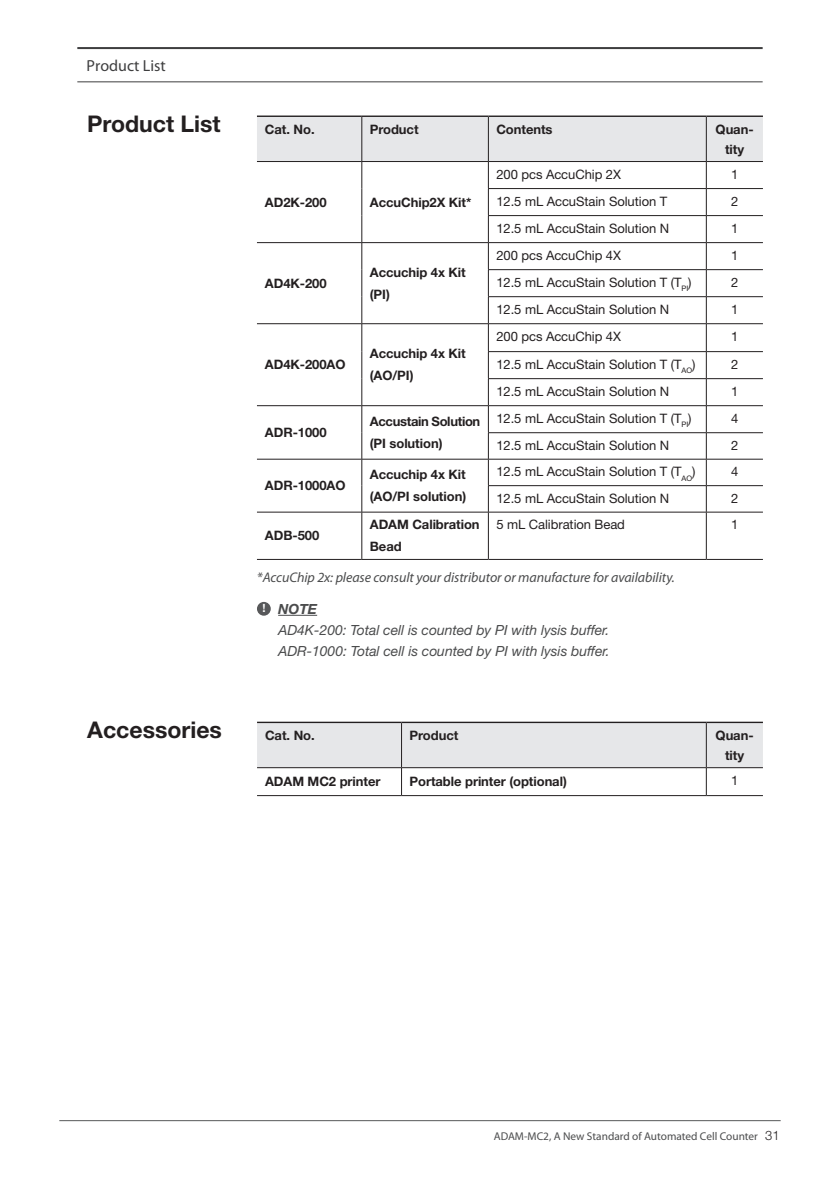
<style>
.page{position:relative;width:840px;height:1191px;background:#fff}
.page>*{position:absolute;margin:0;border:0;box-sizing:border-box;transform-origin:0 0}
.t1{font:700 23px "Helvetica Neue LT Pro";color:#231f20}
.t2{font:16px "Myriad Pro";color:#3e3e3f}
.t3{font:italic 14px "Helvetica Neue LT Pro";letter-spacing:-.005em;color:#4b4c4d}
.t4{font:italic 14px "Myriad Pro";letter-spacing:-.005em;color:#4b4c4d}
.t5{font:italic 700 14px "Helvetica Neue LT Pro";color:#4b4c4d}
.t6{font:13px "Helvetica Neue LT Pro";letter-spacing:-.005em;color:#231f20}
.t7{font:700 13px/22px "Helvetica Neue LT Pro";letter-spacing:-.005em;color:#231f20}
.t8{font:700 13px "Helvetica Neue LT Pro";letter-spacing:-.025em;color:#231f20}
.t9{font:11.4px "Myriad Pro";color:#4b4c4d}
.t10{font:700 11.4px "Helvetica Neue LT Pro";color:#fff}
.s1{font-family:"Helvetica Neue LT Pro";font-weight:300;font-size:13px;color:#231f20}
</style>
<div class="page">
<hr style="left:59px;top:1120px;width:721px;height:1px;background:#57585a">
<hr style="left:77px;top:47px;width:685px;height:2px;background:#3e3e3f">
<hr style="left:77px;top:81px;width:685px;height:1px;background:#3e3e3f">
<hr style="left:257px;top:559px;width:104px;height:1px;background:#231f20">
<hr style="left:361px;top:559px;width:127px;height:1px;background:#231f20">
<hr style="left:488px;top:559px;width:218px;height:1px;background:#231f20">
<hr style="left:706px;top:559px;width:56px;height:1px;background:#231f20">
<hr style="left:361px;top:512px;width:1px;height:47px;background:#231f20">
<hr style="left:488px;top:512px;width:1px;height:47px;background:#231f20">
<svg style="left:257px;top:117px;width:505px;height:395px"></svg>
<hr style="left:705px;top:512px;width:1px;height:47px;background:#231f20">
<hr style="left:257px;top:115px;width:104px;height:2px;background:#231f20">
<hr style="left:361px;top:115px;width:127px;height:2px;background:#231f20">
<hr style="left:488px;top:115px;width:218px;height:2px;background:#231f20">
<hr style="left:706px;top:115px;width:56px;height:2px;background:#231f20">
<hr style="left:257px;top:459px;width:104px;height:1px;background:#231f20">
<hr style="left:361px;top:459px;width:127px;height:1px;background:#231f20">
<hr style="left:488px;top:459px;width:218px;height:1px;background:#231f20">
<hr style="left:706px;top:459px;width:56px;height:1px;background:#231f20">
<hr style="left:488px;top:485px;width:218px;height:1px;background:#231f20">
<hr style="left:706px;top:485px;width:56px;height:1px;background:#231f20">
<hr style="left:257px;top:512px;width:104px;height:1px;background:#231f20">
<hr style="left:361px;top:512px;width:127px;height:1px;background:#231f20">
<hr style="left:488px;top:512px;width:218px;height:1px;background:#231f20">
<hr style="left:706px;top:512px;width:56px;height:1px;background:#231f20">
<hr style="left:278px;top:615px;width:39px;height:1px;background:#4b4c4d">
<div style="left:257px;top:602px;width:13px;height:13px;background:#57585a;border-radius:50%"></div>
<hr style="left:706px;top:795px;width:56px;height:1px;background:#231f20">
<hr style="left:257px;top:721px;width:144px;height:2px;background:#231f20">
<hr style="left:401px;top:721px;width:305px;height:2px;background:#231f20">
<hr style="left:706px;top:721px;width:56px;height:2px;background:#231f20">
<svg style="left:257px;top:722px;width:505px;height:73px"></svg>
<hr style="left:257px;top:795px;width:144px;height:1px;background:#231f20">
<hr style="left:401px;top:795px;width:305px;height:1px;background:#231f20">
<p class="t2" style="left:87px;top:57px;width:81px">Product L st</p>
<p class="t2" style="left:87px;top:57px;width:85px">Introduction</p>
<p class="t1" style="left:87px;top:110px;width:135px">Product List</p>
<p class="t7" style="left:265px;top:118px;width:51px">Cat. No.</p>
<p class="t7" style="left:369px;top:118px;width:50px">Product</p>
<p class="t7" style="left:496px;top:118px;width:58px">Contents</p>
<p class="t7" style="left:715px;top:119px;width:40px;line-height:20px;text-align:center">Quan&shy;tity</p>
<p class="t7" style="left:265px;top:191px;width:63px">AD2K-200</p>
<p class="t7" style="left:369px;top:191px;width:103px">AccuChip2X Kit*</p>
<p class="t7" style="left:265px;top:272px;width:63px">AD4K-200</p>
<p class="t7" style="left:369px;top:261px;width:97px">Accuchip 4x Kit (PI)</p>
<p class="t7" style="left:265px;top:353px;width:82px">AD4K-200AO</p>
<p class="t7" style="left:369px;top:342px;width:97px">Accuchip 4x Kit (AO/PI)</p>
<p class="t7" style="left:265px;top:421px;width:63px">ADR-1000</p>
<p class="t7" style="left:265px;top:474px;width:82px">ADR-1000AO</p>
<p class="t8" style="left:369px;top:413px;width:112px">Accustain Solution</p>
<p class="t7" style="left:369px;top:432px;width:74px">(PI solution)</p>
<p class="t7" style="left:369px;top:463px;width:97px">Accuchip 4x Kit</p>
<p class="t7" style="left:369px;top:485px;width:98px">(AO/PI solution)</p>
<p class="t6" style="left:496px;top:166px;width:126px">200 pcs AccuChip 2X</p>
<p class="t6" style="left:730px;top:166px;width:9px">1</p>
<p class="t6" style="left:496px;top:193px;width:172px">12.5 mL AccuStain Solution T</p>
<p class="t6" style="left:730px;top:193px;width:9px">2</p>
<p class="t6" style="left:496px;top:220px;width:174px">12.5 mL AccuStain Solution N</p>
<p class="t6" style="left:730px;top:220px;width:9px">1</p>
<p class="t6" style="left:496px;top:247px;width:126px">200 pcs AccuChip 4X</p>
<p class="t6" style="left:730px;top:247px;width:9px">1</p>
<p class="t6" style="left:496px;top:274px;width:197px">12.5 mL AccuStain Solution T (T<sub>PI</sub>)</p>
<p class="t6" style="left:730px;top:274px;width:9px">2</p>
<p class="t6" style="left:496px;top:301px;width:174px">12.5 mL AccuStain Solution N</p>
<p class="t6" style="left:730px;top:301px;width:9px">1</p>
<p class="t6" style="left:496px;top:328px;width:126px">200 pcs AccuChip 4X</p>
<p class="t6" style="left:730px;top:328px;width:9px">1</p>
<p class="t6" style="left:496px;top:356px;width:200px">12.5 mL AccuStain Solution T (T<sub>AO</sub>)</p>
<p class="t6" style="left:730px;top:356px;width:9px">2</p>
<p class="t6" style="left:496px;top:383px;width:174px">12.5 mL AccuStain Solution N</p>
<p class="t6" style="left:730px;top:383px;width:9px">1</p>
<p class="t6" style="left:496px;top:410px;width:197px">12.5 mL AccuStain Solution T (T<sub>PI</sub>)</p>
<p class="t6" style="left:730px;top:410px;width:9px">4</p>
<p class="t6" style="left:496px;top:437px;width:174px">12.5 mL AccuStain Solution N</p>
<p class="t6" style="left:730px;top:437px;width:9px">2</p>
<p class="t6" style="left:496px;top:464px;width:200px">12.5 mL AccuStain Solution T (T<sub>AO</sub>)</p>
<p class="t6" style="left:730px;top:464px;width:9px">4</p>
<p class="t6" style="left:496px;top:490px;width:174px">12.5 mL AccuStain Solution N</p>
<p class="t6" style="left:730px;top:490px;width:9px">2</p>
<p class="t7" style="left:265px;top:524px;width:56px">ADB-500</p>
<p class="t7" style="left:369px;top:513px;width:111px">ADAM Calibration<br>Bead</p>
<p class="t6" style="left:496px;top:517px;width:130px">5 mL Calibration Bead</p>
<p class="t6" style="left:730px;top:517px;width:9px">1</p>
<p class="t4" style="left:257px;top:570px;width:419px">*AccuChip 2x: please consult your distributor or manufacture for availability.</p>
<p class="t10" style="left:262px;top:601px;width:5px">!</p>
<p class="t5" style="left:278px;top:600px;width:40px">NOTE</p>
<p class="t3" style="left:278px;top:621px;width:332px">AD4K-200: Total cell is counted by PI with lysis buffer.</p>
<p class="t3" style="left:278px;top:642px;width:333px">ADR-1000: Total cell is counted by PI with lysis buffer.</p>
<p class="t1" style="left:87px;top:715px;width:136px">Accessories</p>
<p class="t7" style="left:265px;top:723px;width:51px">Cat. No.</p>
<p class="t7" style="left:409px;top:723px;width:50px">Product</p>
<p class="t7" style="left:715px;top:724px;width:40px;line-height:20px;text-align:center">Quan&shy;tity</p>
<p class="t7" style="left:265px;top:770px;width:117px">ADAM MC2 printer</p>
<p class="t7" style="left:409px;top:770px;width:159px">Portable printer (optional)</p>
<p class="t6" style="left:730px;top:772px;width:9px">1</p>
<p class="t9" style="left:493px;top:1129px;width:287px">ADAM-MC2, A New Standard of Automated Cell Counter <span class="s1">31</span></p>
</div>
